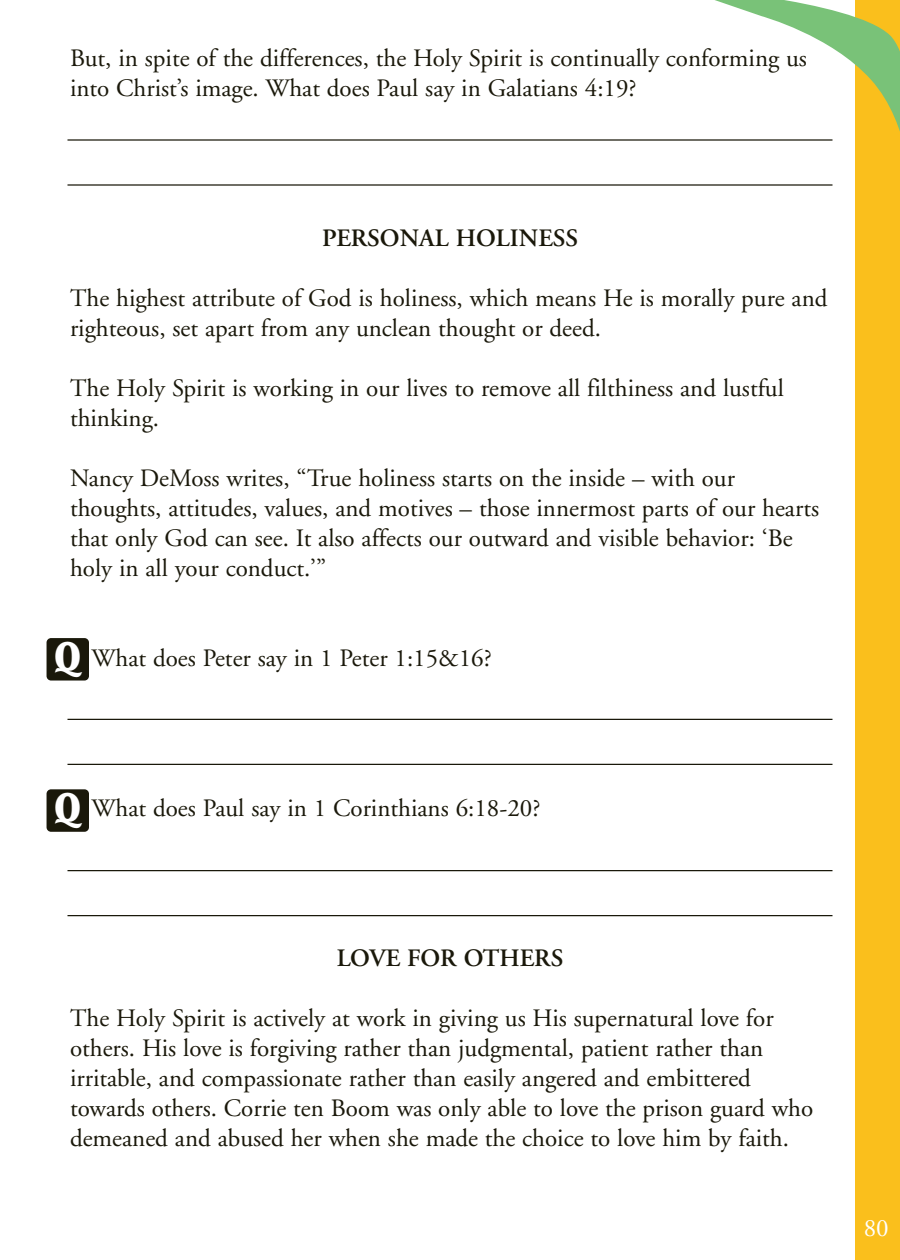
<style>
.page{position:relative;width:900px;height:1260px;background:#fff}
.page>*{position:absolute;margin:0;border:0;box-sizing:border-box;transform-origin:0 0}
.t1{font:800 40px "Seagull BT";color:#fff}
.t2{font:25px/30px "Adobe Garamond";color:#1a180a}
.t3{font:600 25px "Adobe Garamond";color:#1a180a}
.t4{font:25px "Adobe Garamond";color:#fff}
</style>
<div class="page">
<div style="left:855px;top:0;width:45px;height:1260px;background:#fabf1c"></div>
<svg style="left:715px;top:0;width:185px;height:186px"></svg>
<div style="left:47px;top:638px;width:42px;height:43px;background:#1a180a;border-radius:5px"></div>
<hr style="left:68px;top:139px;width:764px;height:2px;background:#1a180a">
<hr style="left:68px;top:184px;width:764px;height:2px;background:#1a180a">
<hr style="left:68px;top:719px;width:764px;height:1px;background:#1a180a">
<hr style="left:68px;top:764px;width:764px;height:1px;background:#1a180a">
<div style="left:47px;top:789px;width:42px;height:43px;background:#1a180a;border-radius:5px"></div>
<hr style="left:68px;top:870px;width:764px;height:1px;background:#1a180a">
<hr style="left:68px;top:915px;width:764px;height:1px;background:#1a180a">
<p class="t2" style="left:70px;top:45px;width:739px">But, in spite of the differences, the Holy Spirit is continually conforming us into Christ’s image. What does Paul say in Galatians 4:19?</p>
<p class="t3" style="left:322px;top:228px;width:258px">PERSONAL HOLINESS</p>
<p class="t2" style="left:70px;top:285px;width:759px">The highest attribute of God is holiness, which means He is morally pure and righteous, set apart from any unclean thought or deed.</p>
<p class="t2" style="left:70px;top:375px;width:715px">The Holy Spirit is working in our lives to remove all filthiness and lustful thinking.</p>
<p class="t2" style="left:70px;top:465px;width:751px">Nancy DeMoss writes, “True holiness starts on the inside – with our thoughts, attitudes, values, and motives – those innermost parts of our hearts that only God can see. It also affects our outward and visible behavior: ‘Be holy in all your conduct.’”</p>
<h1 class="t1" style="left:54px;top:639px;width:29px">Q</h1>
<p class="t2" style="left:91px;top:645px;width:402px">What does Peter say in 1 Peter 1:15&amp;16?</p>
<h1 class="t1" style="left:54px;top:790px;width:29px">Q</h1>
<p class="t2" style="left:91px;top:795px;width:450px">What does Paul say in 1 Corinthians 6:18-20?</p>
<p class="t3" style="left:337px;top:948px;width:228px">LOVE FOR OTHERS</p>
<p class="t2" style="left:70px;top:1005px;width:745px">The Holy Spirit is actively at work in giving us His supernatural love for others. His love is forgiving rather than judgmental, patient rather than irritable, and compassionate rather than easily angered and embittered towards others. Corrie ten Boom was only able to love the prison guard who demeaned and abused her when she made the choice to love him by faith.</p>
<p class="t4" style="left:864px;top:1218px;width:26px">80</p>
</div>
